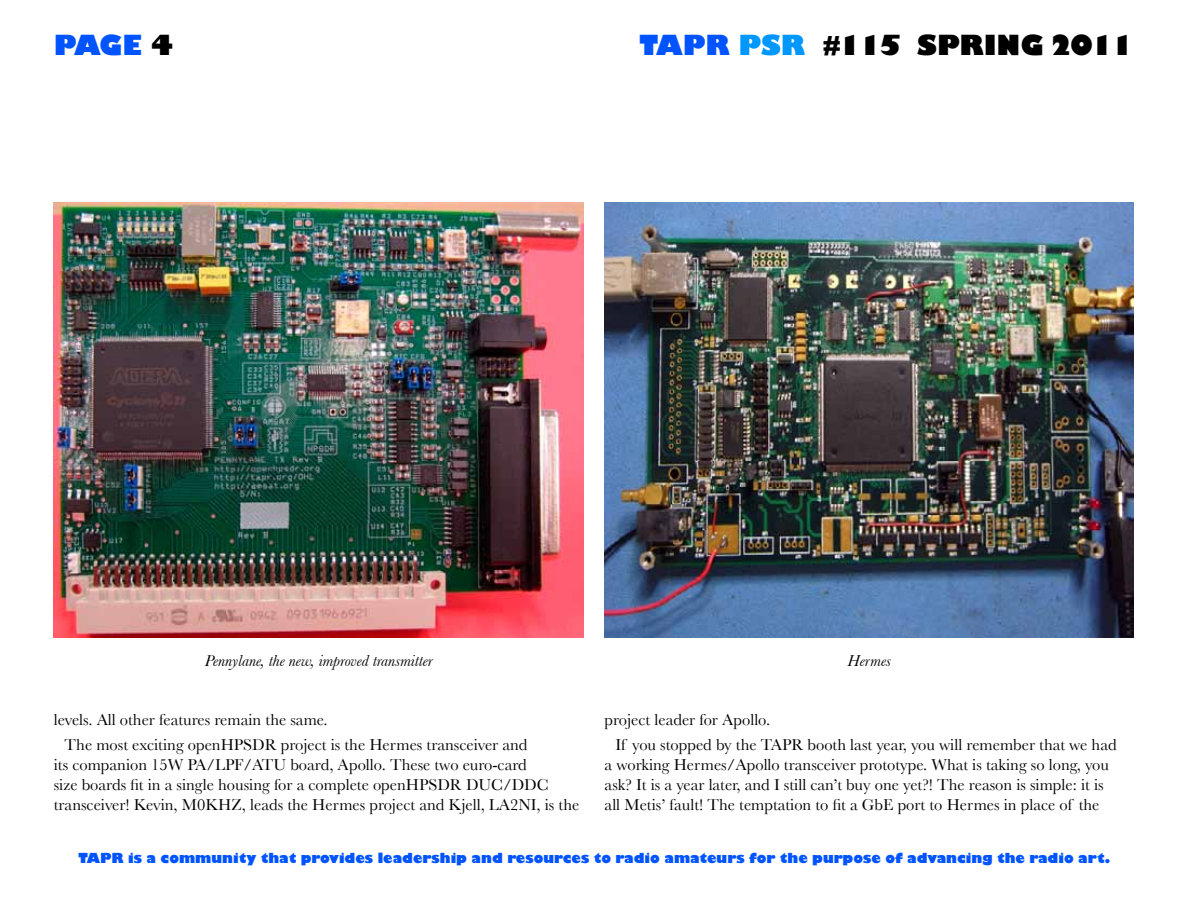
<style>
.page{position:relative;width:1188px;height:918px;background:#fff}
.page>*{position:absolute;margin:0;border:0;box-sizing:border-box;transform-origin:0 0}
.t1{font:800 27px "Gill Sans";color:#000}
.t2{font:800 27px "Gill Sans";color:#0054ff}
.t3{font:16.5px/19.8px "Baskerville";color:#000}
.t4{font:italic 16.5px "Baskerville";color:#000}
.t5{font:800 13.5px "Gill Sans";color:#0054ff}
.s1{color:#000}
.s2{color:#0054ff}
.s3{color:#0097ff}
</style>
<div class="page">
<img style="left:54px;top:202px;width:529px;height:436px">
<img style="left:605px;top:203px;width:529px;height:435px">
<h1 class="t2" style="left:54px;top:28px;width:121px">PAGE <span class="s1">4</span></h1>
<h1 class="t1" style="left:640px;top:28px;width:496px"><span class="s2">TAPR</span> <span class="s3">PSR</span> #115 SPRING 2011</h1>
<p class="t4" style="left:205px;top:651px;width:229px">Pennylane, the new, improved transmitter</p>
<p class="t3" style="left:65px;top:707px;width:464px;line-height:25.2px;text-indent:-11px">levels. All other features remain the same.<br>The most exciting openHPSDR project is the Hermes transceiver and</p>
<p class="t3" style="left:54px;top:755px;width:527px">its companion 15W PA/LPF/ATU board, Apollo. These two euro-card<br>size boards fit in a single housing for a complete openHPSDR DUC/DDC transceiver! Kevin, M0KHZ, leads the Hermes project and Kjell, LA2NI, is the</p>
<p class="t4" style="left:847px;top:651px;width:45px">Hermes</p>
<p class="t3" style="left:615px;top:707px;width:503px;line-height:25.2px;text-indent:-11px">project leader for Apollo.<br>If you stopped by the TAPR booth last year, you will remember that we had</p>
<p class="t3" style="left:605px;top:755px;width:506px">a working Hermes/Apollo transceiver prototype. What is taking so long, you ask? It is a year later, and I still can’t buy one yet?! The reason is simple: it is all Metis’ fault! The temptation to fit a GbE port to Hermes in place of the</p>
<p class="t5" style="left:79px;top:850px;width:1033px">TAPR is a community that provides leadership and resources to radio amateurs for the purpose of advancing the radio art.</p>
</div>
